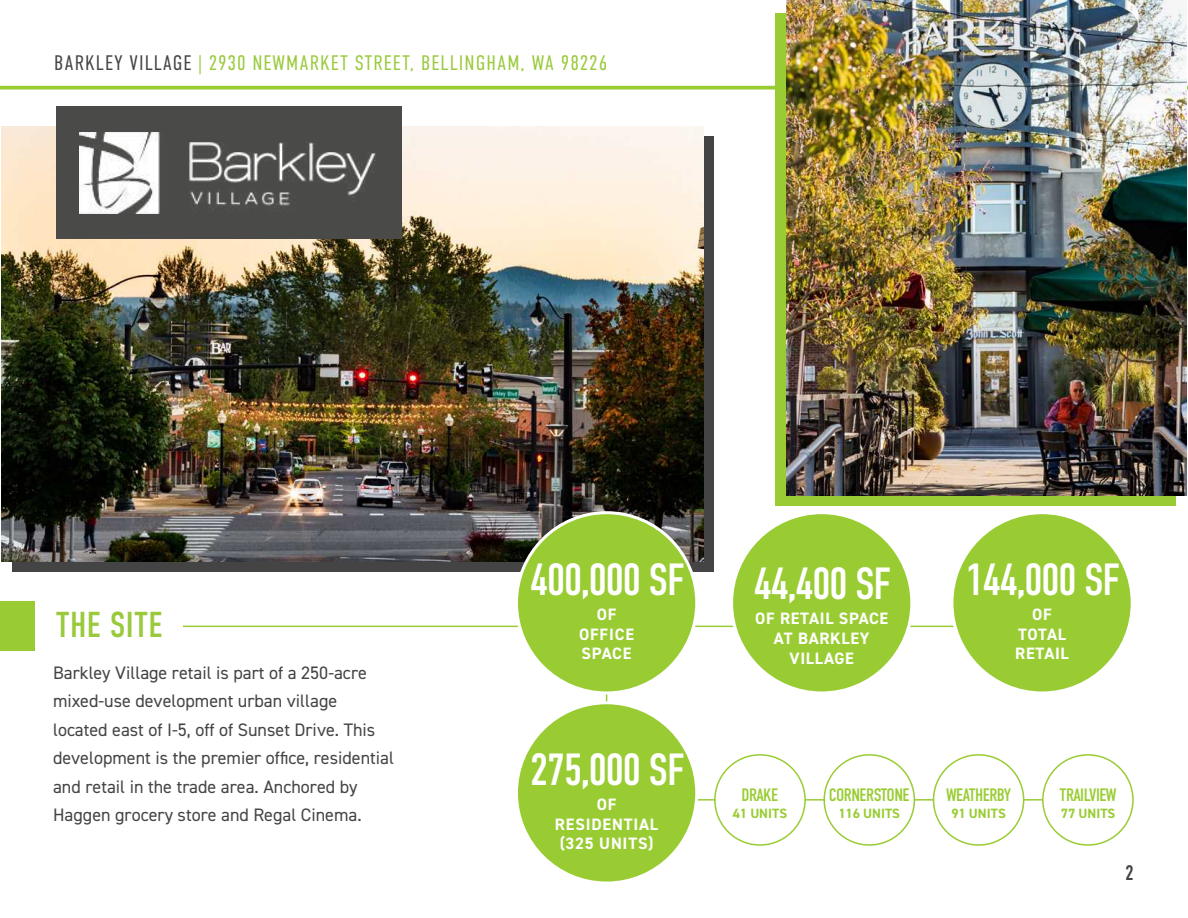
<style>
.page{position:relative;width:1188px;height:918px;background:#fff}
.page>*{position:absolute;margin:0;border:0;box-sizing:border-box;transform-origin:0 0}
.t1{font:45px "DIN Condensed";letter-spacing:-.04em;color:#fff}
.t2{font:36px "DIN Condensed";letter-spacing:.01em;color:#9aca3c}
.t3{font:300 21px "DIN Condensed";letter-spacing:.05em;color:#9aca3c}
.t4{font:21px "DIN Condensed";color:#444}
.t5{font:18.15px/28.5px "DIN2014";color:#444}
.t6{font:18px "DIN Condensed";letter-spacing:-.03em;color:#9c3}
.t7{font:700 16.5px/19.8px "DIN2014";letter-spacing:.04em;color:#fff;text-align:center}
.t8{font:700 13.5px "DIN2014";color:#9c3}
.s1{color:#444}
</style>
<div class="page">
<hr style="left:606px;top:610px;width:1px;height:191px;background:#9c3">
<div style="left:12px;top:137px;width:702px;height:435px;background:#444"></div>
<div style="left:0;top:601px;width:34px;height:49px;background:#9c3"></div>
<svg style="left:0;top:86px;width:1188px;height:4px;background:#a4d14a"></svg>
<img style="left:2px;top:126px;width:702px;height:436px">
<img style="left:786px;top:0;width:400px;height:496px">
<img style="left:776px;top:14px;width:400px;height:492px">
<hr style="left:686px;top:799px;width:389px;height:2px;background:#9c3">
<hr style="left:183px;top:626px;width:905px;height:1px;background:#9c3">
<div style="left:732px;top:513px;width:180px;height:180px;background:#9c3;border-radius:50%"></div>
<div style="left:952px;top:513px;width:180px;height:180px;background:#9c3;border-radius:50%"></div>
<div style="left:516px;top:513px;width:181px;height:180px;background:#9c3;border-radius:50%"></div>
<div style="left:516px;top:703px;width:181px;height:180px;background:#9c3;border-radius:50%"></div>
<div style="left:824px;top:755px;width:90px;height:90px;background:#fff;border-radius:50%"></div>
<div style="left:823px;top:754px;width:92px;height:92px;border:2px solid #9c3;border-radius:50%"></div>
<div style="left:715px;top:755px;width:90px;height:90px;background:#fff;border-radius:50%"></div>
<div style="left:714px;top:754px;width:92px;height:92px;border:2px solid #9c3;border-radius:50%"></div>
<div style="left:934px;top:755px;width:90px;height:90px;background:#fff;border-radius:50%"></div>
<div style="left:933px;top:754px;width:91px;height:92px;border:2px solid #9c3;border-radius:50%"></div>
<div style="left:1043px;top:755px;width:90px;height:90px;background:#fff;border-radius:50%"></div>
<div style="left:1042px;top:754px;width:92px;height:92px;border:2px solid #9c3;border-radius:50%"></div>
<div style="left:57px;top:106px;width:345px;height:133px;background:#4a4a49"></div>
<img style="left:79px;top:133px;width:297px;height:80px">
<p class="t3" style="left:54px;top:51px;width:555px"><span class="s1">BARKLEY VILLAGE</span> | 2930 NEWMARKET STREET, BELLINGHAM, WA 98226</p>
<h2 class="t2" style="left:56px;top:605px;width:109px">THE SITE</h2>
<p class="t5" style="left:53px;top:658px;width:342px">Barkley Village retail is part of a 250-acre mixed-use development urban village located east of I-5, off of Sunset Drive. This development is the premier office, residential and retail in the trade area. Anchored by Haggen grocery store and Regal Cinema.</p>
<h1 class="t1" style="left:530px;top:554px;width:156px">400,000 SF</h1>
<p class="t7" style="left:579px;top:604px;width:56px">OF<br>OFFICE<br>SPACE</p>
<h1 class="t1" style="left:530px;top:744px;width:156px">275,000 SF</h1>
<p class="t7" style="left:555px;top:794px;width:105px">OF<br>RESIDENTIAL (325 UNITS)</p>
<h1 class="t1" style="left:754px;top:559px;width:139px">44,400 SF</h1>
<p class="t7" style="left:755px;top:608px;width:134px">OF RETAIL SPACE<br>AT BARKLEY<br>VILLAGE</p>
<h1 class="t1" style="left:965px;top:554px;width:156px">144,000 SF</h1>
<p class="t7" style="left:1015px;top:604px;width:55px">OF<br>TOTAL<br>RETAIL</p>
<p class="t6" style="left:742px;top:784px;width:38px">DRAKE</p>
<p class="t8" style="left:733px;top:804px;width:56px">41 UNITS</p>
<p class="t6" style="left:829px;top:784px;width:82px">CORNERSTONE</p>
<p class="t8" style="left:838px;top:804px;width:63px">116 UNITS</p>
<p class="t6" style="left:946px;top:784px;width:67px">WEATHERBY</p>
<p class="t8" style="left:951px;top:804px;width:56px">91 UNITS</p>
<p class="t6" style="left:1060px;top:785px;width:59px">TRAILVIEW</p>
<p class="t8" style="left:1061px;top:805px;width:56px">77 UNITS</p>
<p class="t4" style="left:1125px;top:861px;width:10px">2</p>
</div>
